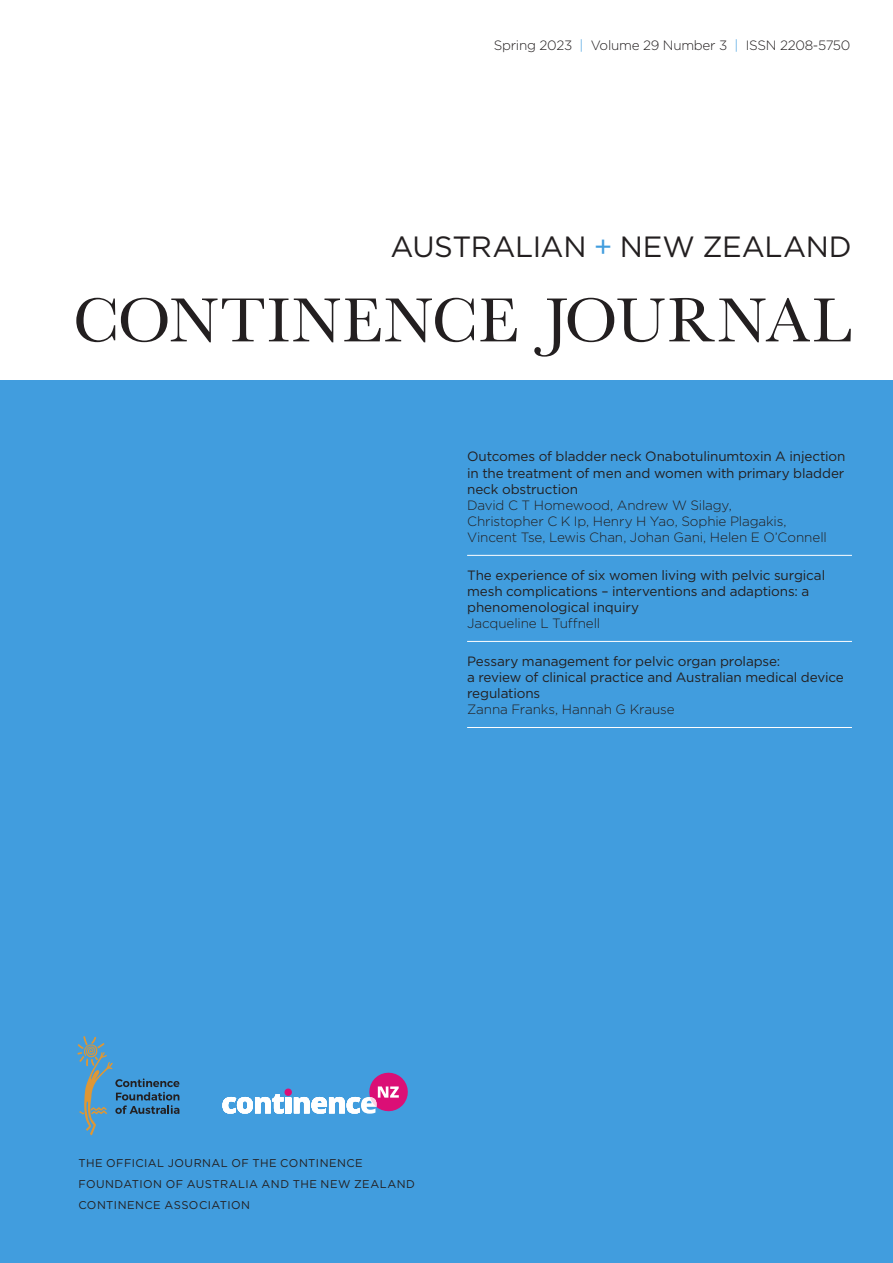
<style>
.page{position:relative;width:893px;height:1263px;background:#fff}
.page>*{position:absolute;margin:0;border:0;box-sizing:border-box;transform-origin:0 0}
.t1{font:64.65px "Baskerville";letter-spacing:.02em;color:#231f20}
.t2{font:29.25px "Gotham Pro";letter-spacing:-.015em;color:#231f20}
.anzcj_cover_title{font:13.5px/16.2px "Gotham Pro";letter-spacing:-.01em;color:#231f20}
.anzcj_cover_author{font:300 13.5px/16.2px "Gotham Pro";letter-spacing:-.005em;color:#231f20}
.ANZCJ_quote_indent{font:300 13.5px "Gotham Pro";letter-spacing:-.02em;color:#231f20}
.t3{font:11.25px/21px "Gotham Pro";letter-spacing:.04em;color:#231f20}
.s1{color:#419dde}
</style>
<div class="page">
<div style="left:0;top:380px;width:893px;height:883px;background:#419dde"></div>
<svg style="left:222px;top:1073px;width:186px;height:41px"></svg>
<hr style="left:467px;top:555px;width:385px;height:1px;background:#fff">
<hr style="left:467px;top:641px;width:385px;height:1px;background:#fff">
<hr style="left:467px;top:727px;width:385px;height:1px;background:#fff">
<svg style="left:77px;top:1036px;width:102px;height:99px"></svg>
<p class="ANZCJ_quote_indent" style="left:494px;top:38px;width:358px">Spring 2023 <span class="s1">|</span> Volume 29 Number 3 <span class="s1">|</span> ISSN 2208-5750</p>
<p class="t2" style="left:391px;top:230px;width:463px">AUSTRALIAN <span class="s1">+</span> NEW ZEALAND</p>
<p class="t1" style="left:73px;top:279px;width:780px">CONTINENCE JOURNAL</p>
<p class="anzcj_cover_title" style="left:467px;top:448px;width:380px;text-align:justify">Outcomes of bladder neck Onabotulinumtoxin A injection in the treatment of men and women with primary bladder neck obstruction</p>
<p class="anzcj_cover_author" style="left:467px;top:497px;width:361px">David C T Homewood, Andrew W Silagy,<br>Christopher C K Ip, Henry H Yao, Sophie Plagakis,<br>Vincent Tse, Lewis Chan, Johan Gani, Helen E O’Connell</p>
<p class="anzcj_cover_title" style="left:467px;top:567px;width:360px">The experience of six women living with pelvic surgical mesh complications – interventions and adaptions: a phenomenological inquiry</p>
<p class="anzcj_cover_author" style="left:467px;top:616px;width:135px">Jacqueline L Tuffnell</p>
<p class="anzcj_cover_title" style="left:467px;top:653px;width:378px">Pessary management for pelvic organ prolapse:<br>a review of clinical practice and Australian medical device regulations</p>
<p class="anzcj_cover_author" style="left:467px;top:702px;width:209px">Zanna Franks, Hannah G Krause</p>
<p class="t3" style="left:78px;top:1152px;width:338px">THE OFFICIAL JOURNAL OF THE CONTINENCE<br>FOUNDATION OF AUSTRALIA AND THE NEW ZEALAND<br>CONTINENCE ASSOCIATION</p>
</div>
